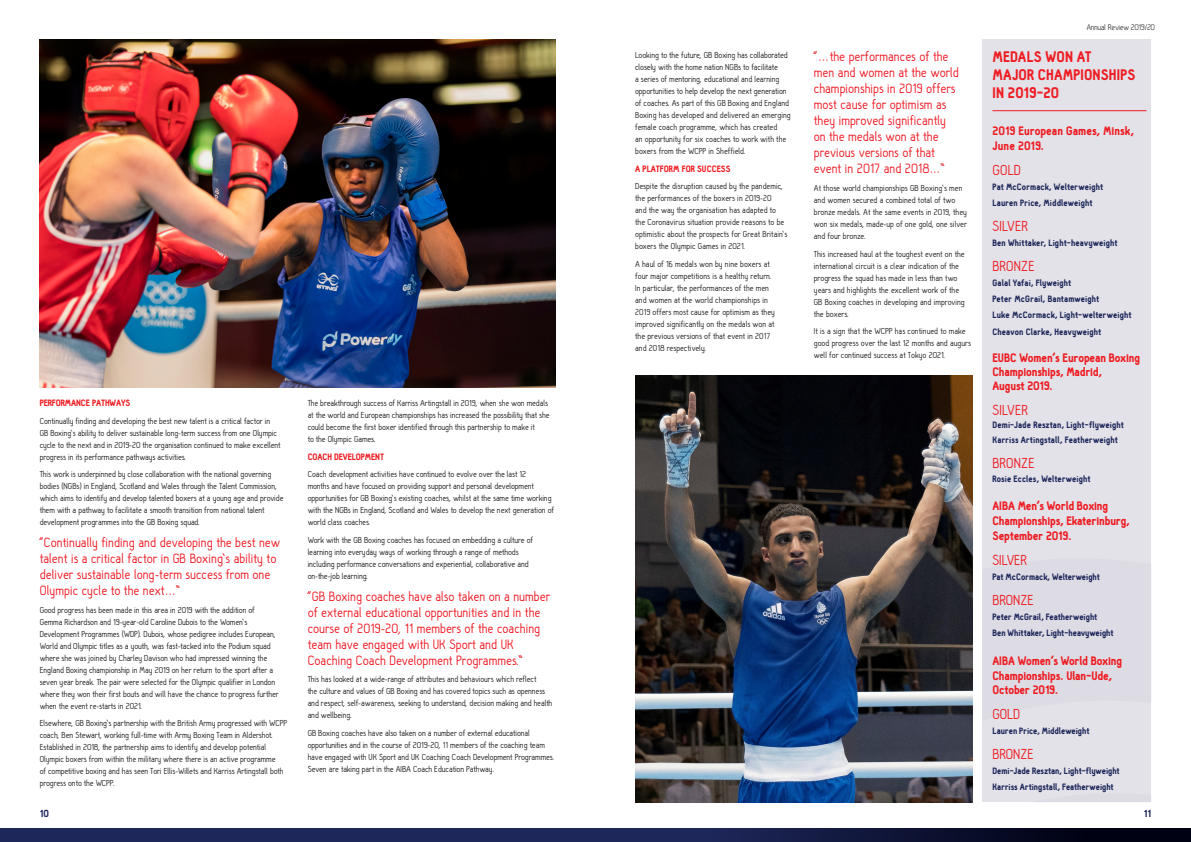
<style>
.page{position:relative;width:1191px;height:842px;background:#fff}
.page>*{position:absolute;margin:0;border:0;box-sizing:border-box;transform-origin:0 0}
.t1{font:15px "Hallo Sans";letter-spacing:-.005em;color:#ee1d23}
.t2{font:900 15px/17.7px "Hallosans";letter-spacing:.005em;color:#ee1d23}
.t3{font:14px/16px "Hallo Sans";color:#ee1c25}
.t4{font:900 12px/14.7px "Hallosans";letter-spacing:-.01em;color:#ee1d23}
.t5{font:900 10px "Hallosans";color:#1e285b}
.t6{font:9px/12px "Hallo Sans";letter-spacing:-.01em;color:#231f20}
.t7{font:900 9px/16.3px "Hallosans";letter-spacing:.005em;color:#1e285b}
.t8{font:900 9px "Hallosans";letter-spacing:-.01em;color:#ee1d23}
.t9{font:300 9px "Hallosans";color:#000001}
</style>
<div class="page">
<svg style="left:0;top:828px;width:1191px;height:14px;background:#151d48"></svg>
<img style="left:40px;top:40px;width:516px;height:348px">
<div style="left:982px;top:40px;width:169px;height:762px;background:#e3e2e9"></div>
<hr style="left:992px;top:110px;width:154px;height:1px;background:#ee1d23">
<img style="left:635px;top:376px;width:337px;height:426px">
<p class="t8" style="left:40px;top:398px;width:92px">PERFORMANCE PATHWAYS</p>
<p class="t6" style="left:40px;top:415px;width:242px">Continually finding and developing the best new talent is a critical factor in GB Boxing’s ability to deliver sustainable long-term success from one Olympic cycle to the next and in 2019-20 the organisation continued to make excellent progress in its performance pathways activities.</p>
<p class="t6" style="left:40px;top:469px;width:245px">This work is underpinned by close collaboration with the national governing bodies (NGBs) in England, Scotland and Wales through the Talent Commission, which aims to identify and develop talented boxers at a young age and provide them with a pathway to facilitate a smooth transition from national talent development programmes into the GB Boxing squad.</p>
<h2 class="t3" style="left:40px;top:535px;width:242px">“Continually finding and developing the best new talent is a critical factor in GB Boxing’s ability to deliver sustainable long-term success from one Olympic cycle to the next…”</h2>
<p class="t6" style="left:40px;top:604px;width:240px">Good progress has been made in this area in 2019 with the addition of Gemma Richardson and 19-year-old Caroline Dubois to the Women’s Development Programmes (WDP). Dubois, whose pedigree includes European, World and Olympic titles as a youth, was fast-tacked into the Podium squad where she was joined by Charley Davison who had impressed winning the England Boxing championship in May 2019 on her return to the sport after a seven year break. The pair were selected for the Olympic qualifier in London where they won their first bouts and will have the chance to progress further when the event re-starts in 2021.</p>
<p class="t6" style="left:40px;top:718px;width:249px">Elsewhere, GB Boxing’s partnership with the British Army progressed with WCPP coach, Ben Stewart, working full-time with Army Boxing Team in Aldershot.<br>Established in 2018, the partnership aims to identify and develop potential Olympic boxers from within the military where there is an active programme<br>of competitive boxing and has seen Tori Ellis-Willets and Karriss Artingstall both progress onto the WCPP.</p>
<p class="t6" style="left:308px;top:397px;width:243px">The breakthrough success of Karriss Artingstall in 2019, when she won medals at the world and European championships has increased the possibility that she could become the first boxer identified through this partnership to make it<br>to the Olympic Games.</p>
<p class="t8" style="left:308px;top:451px;width:78px">COACH DEVELOPMENT</p>
<p class="t6" style="left:308px;top:469px;width:248px">Coach development activities have continued to evolve over the last 12<br>months and have focused on providing support and personal development opportunities for GB Boxing’s existing coaches, whilst at the same time working with the NGBs in England, Scotland and Wales to develop the next generation of world class coaches.</p>
<p class="t6" style="left:308px;top:534px;width:227px">Work with the GB Boxing coaches has focused on embedding a culture of learning into everyday ways of working through a range of methods including performance conversations and experiential, collaborative and on-the-job learning.</p>
<h2 class="t3" style="left:308px;top:588px;width:244px">“GB Boxing coaches have also taken on a number of external educational opportunities and in the course of 2019-20, 11 members of the coaching team have engaged with UK Sport and UK Coaching Coach Development Programmes.”</h2>
<p class="t6" style="left:308px;top:674px;width:246px">This has looked at a wide-range of attributes and behaviours which reflect<br>the culture and values of GB Boxing and has covered topics such as openness and respect, self-awareness, seeking to understand, decision making and health and wellbeing.</p>
<p class="t6" style="left:308px;top:727px;width:248px">GB Boxing coaches have also taken on a number of external educational opportunities and in the course of 2019-20, 11 members of the coaching team have engaged with UK Sport and UK Coaching Coach Development Programmes.<br>Seven are taking part in the AIBA Coach Education Pathway.</p>
<p class="t6" style="left:635px;top:49px;width:157px">Looking to the future, GB Boxing has collaborated closely with the home nation NGBs to facilitate<br>a series of mentoring, educational and learning opportunities to help develop the next generation of coaches. As part of this GB Boxing and England Boxing has developed and delivered an emerging female coach programme, which has created<br>an opportunity for six coaches to work with the boxers from the WCPP in Sheffield.</p>
<p class="t8" style="left:635px;top:163px;width:97px">A PLATFORM FOR SUCCESS</p>
<p class="t6" style="left:635px;top:181px;width:154px">Despite the disruption caused by the pandemic, the performances of the boxers in 2019-20<br>and the way the organisation has adapted to the Coronavirus situation provide reasons to be optimistic about the prospects for Great Britain’s boxers the Olympic Games in 2021.</p>
<p class="t6" style="left:635px;top:258px;width:141px">A haul of 16 medals won by nine boxers at four major competitions is a healthy return.<br>In particular, the performances of the men and women at the world championships in 2019 offers most cause for optimism as they improved significantly on the medals won at the previous versions of that event in 2017 and 2018 respectively.</p>
<h2 class="t3" style="left:814px;top:49px;width:146px">“…the performances of the men and women at the world championships in 2019 offers most cause for optimism as they improved significantly on the medals won at the previous versions of that event in 2017 and 2018…”</h2>
<p class="t6" style="left:814px;top:182px;width:155px">At those world championships GB Boxing’s men and women secured a combined total of two bronze medals. At the same events in 2019, they won six medals, made-up of one gold, one silver and four bronze.</p>
<p class="t6" style="left:814px;top:248px;width:152px">This increased haul at the toughest event on the international circuit is a clear indication of the progress the squad has made in less than two years and highlights the excellent work of the GB Boxing coaches in developing and improving the boxers.</p>
<p class="t6" style="left:814px;top:326px;width:159px">It is a sign that the WCPP has continued to make good progress over the last 12 months and augurs well for continued success at Tokyo 2021.</p>
<p class="t9" style="left:1086px;top:23px;width:70px">Annual Review 2019/20</p>
<h1 class="t2" style="left:992px;top:49px;width:144px">MEDALS WON AT<br>MAJOR CHAMPIONSHIPS<br>IN 2019-20</h1>
<h3 class="t4" style="left:992px;top:124px;width:143px">2019 European Games, Minsk,<br>June 2019.</h3>
<h1 class="t1" style="left:992px;top:162px;width:30px">GOLD</h1>
<p class="t7" style="left:992px;top:179px;width:112px">Pat McCormack, Welterweight<br>Lauren Price, Middleweight</p>
<h1 class="t1" style="left:992px;top:218px;width:37px">SILVER</h1>
<p class="t7" style="left:992px;top:235px;width:126px">Ben Whittaker, Light-heavyweight</p>
<h1 class="t1" style="left:992px;top:258px;width:44px">BRONZE</h1>
<p class="t7" style="left:992px;top:275px;width:141px">Galal Yafai, Flyweight<br>Peter McGrail, Bantamweight<br>Luke McCormack, Light-welterweight<br>Cheavon Clarke, Heavyweight</p>
<h3 class="t4" style="left:992px;top:352px;width:149px;line-height:13.8px">EUBC Women’s European Boxing<br>Championships, Madrid,<br>August 2019.</h3>
<h1 class="t1" style="left:992px;top:402px;width:37px">SILVER</h1>
<p class="t7" style="left:992px;top:418px;width:133px;line-height:14.9px">Demi-Jade Resztan, Light-flyweight<br>Karriss Artingstall, Featherweight</p>
<h1 class="t1" style="left:992px;top:455px;width:44px">BRONZE</h1>
<p class="t7" style="left:992px;top:471px;width:100px">Rosie Eccles, Welterweight</p>
<h3 class="t4" style="left:992px;top:499px;width:139px">AIBA Men’s World Boxing<br>Championships, Ekaterinburg,<br>September 2019.</h3>
<h1 class="t1" style="left:992px;top:552px;width:36px">SILVER</h1>
<p class="t7" style="left:992px;top:569px;width:109px">Pat McCormack, Welterweight</p>
<h1 class="t1" style="left:992px;top:592px;width:43px">BRONZE</h1>
<p class="t7" style="left:992px;top:608px;width:123px">Peter McGrail, Featherweight<br>Ben Whittaker, Light-heavyweight</p>
<h3 class="t4" style="left:992px;top:654px;width:131px">AIBA Women’s World Boxing<br>Championships. Ulan-Ude,<br>October 2019.</h3>
<h1 class="t1" style="left:992px;top:706px;width:29px">GOLD</h1>
<p class="t7" style="left:992px;top:723px;width:98px">Lauren Price, Middleweight</p>
<h1 class="t1" style="left:992px;top:746px;width:43px">BRONZE</h1>
<p class="t7" style="left:992px;top:763px;width:129px">Demi-Jade Resztan, Light-flyweight<br>Karriss Artingstall, Featherweight</p>
<p class="t5" style="left:40px;top:808px;width:11px">10</p>
<p class="t5" style="left:1143px;top:808px;width:9px">11</p>
</div>
